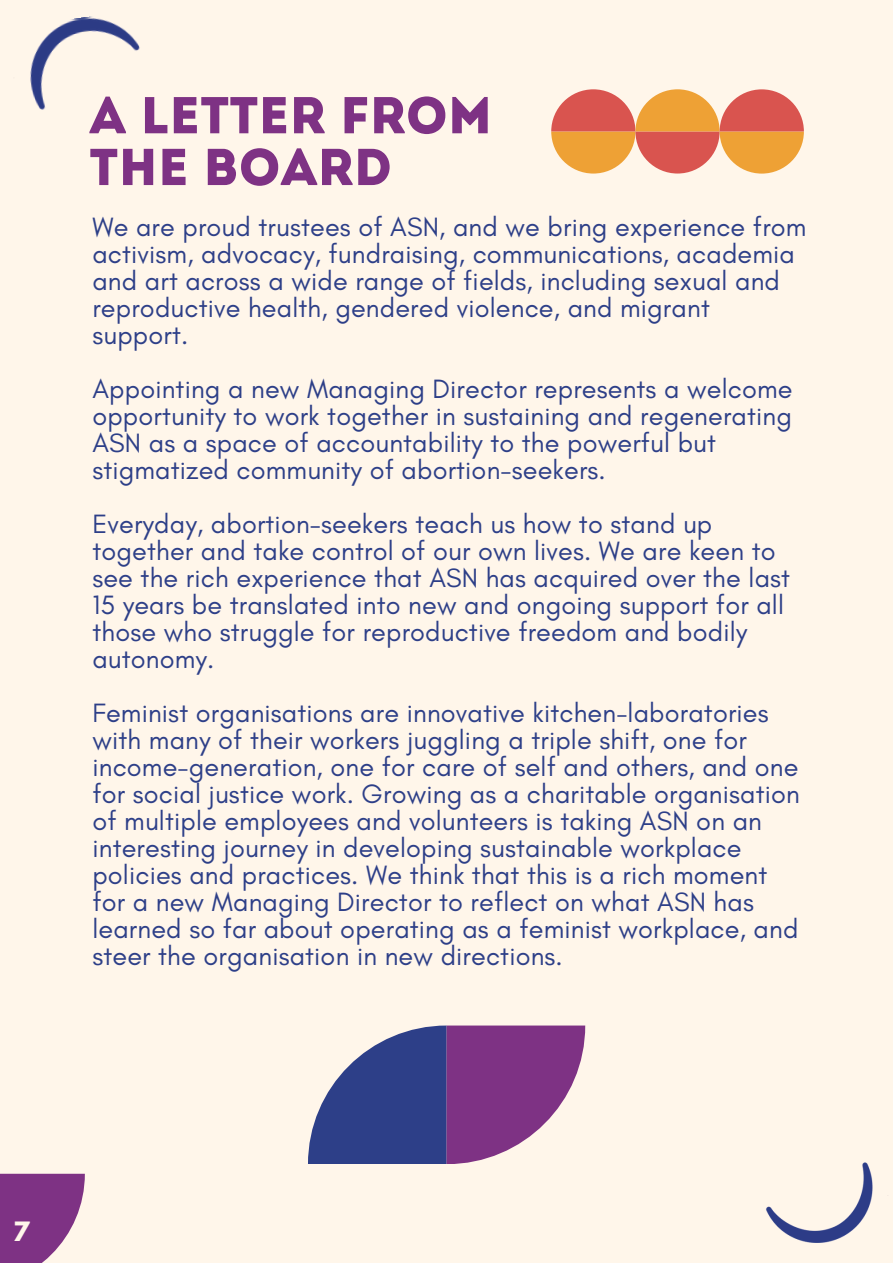
<style>
.page{position:relative;width:893px;height:1263px;background:#fff6ea}
.page>*{position:absolute;margin:0;border:0;box-sizing:border-box;transform-origin:0 0}
.t1{font:51.75px/51.8px "Intro";color:#7e3284}
.t2{font:27px/27px "Glacial Indifference";letter-spacing:.005em;color:#2d3f88}
.t3{font:700 23.62px "League Spartan";color:#fff6ea}
</style>
<div class="page">
<img style="left:766px;top:1162px;width:107px;height:81px">
<img style="left:30px;top:16px;width:110px;height:94px">
<svg style="left:0;top:1174px;width:85px;height:89px"></svg>
<svg style="left:551px;top:89px;width:253px;height:85px"></svg>
<svg style="left:308px;top:1025px;width:277px;height:139px"></svg>
<p class="t1" style="left:89px;top:94px;width:404px">A LETTER FROM<br>THE BOARD</p>
<p class="t2" style="left:92px;top:213px;width:715px">We are proud trustees of ASN, and we bring experience from activism, advocacy, fundraising, communications, academia and art across a wide range of fields, including sexual and reproductive health, gendered violence, and migrant support.</p>
<p class="t2" style="left:92px;top:375px;width:701px">Appointing a new Managing Director represents a welcome opportunity to work together in sustaining and regenerating ASN as a space of accountability to the powerful but stigmatized community of abortion-seekers.</p>
<p class="t2" style="left:92px;top:510px;width:699px">Everyday, abortion-seekers teach us how to stand up together and take control of our own lives. We are keen to see the rich experience that ASN has acquired over the last 15 years be translated into new and ongoing support for all those who struggle for reproductive freedom and bodily autonomy.</p>
<p class="t2" style="left:92px;top:699px;width:709px">Feminist organisations are innovative kitchen-laboratories with many of their workers juggling a triple shift, one for income-generation, one for care of self and others, and one for social justice work. Growing as a charitable organisation of multiple employees and volunteers is taking ASN on an interesting journey in developing sustainable workplace policies and practices. We think that this is a rich moment for a new Managing Director to reflect on what ASN has learned so far about operating as a feminist workplace, and steer the organisation in new directions.</p>
<p class="t3" style="left:13px;top:1219px;width:18px">7</p>
</div>
